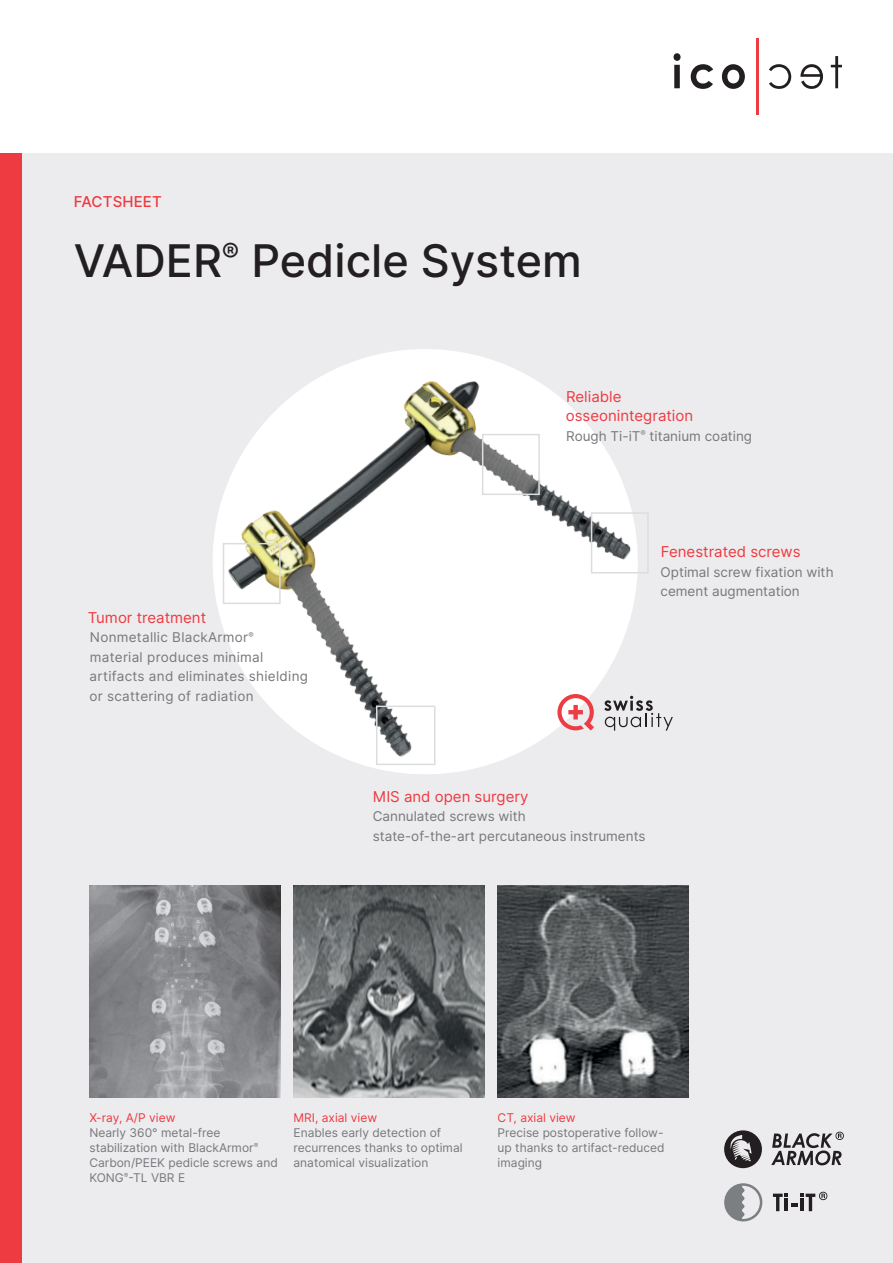
<style>
.page{position:relative;width:893px;height:1263px;background:#fff}
.page>*{position:absolute;margin:0;border:0;box-sizing:border-box;transform-origin:0 0}
.t1{font:500 45px "Inter";color:#231f20}
.t2{font:15px/19.5px "Inter";color:#ee3a41}
.t3{font:500 15px "Inter";letter-spacing:.01em;color:#ee3a41}
.t4{font:13.5px/19.5px "Inter";color:#76787b}
.t5{font:13.5px/19.5px "Inter";letter-spacing:.02em;color:#76787b}
.t6{font:12px/15px "Inter";color:#76787b}
.t7{font:12px "Inter";color:#ee3a41}
</style>
<div class="page">
<div style="left:17px;top:153px;width:876px;height:1110px;background:#ececee"></div>
<div style="left:0;top:153px;width:21px;height:1110px;background:#ee3a41"></div>
<svg style="left:724px;top:1183px;width:38px;height:38px"></svg>
<svg style="left:773px;top:1192px;width:54px;height:19px"></svg>
<svg style="left:771px;top:1132px;width:73px;height:33px"></svg>
<svg style="left:724px;top:1130px;width:38px;height:38px"></svg>
<svg style="left:691px;top:64px;width:22px;height:25px"></svg>
<svg style="left:722px;top:64px;width:23px;height:25px"></svg>
<svg style="left:831px;top:56px;width:11px;height:32px"></svg>
<svg style="left:800px;top:64px;width:23px;height:25px"></svg>
<svg style="left:769px;top:64px;width:22px;height:25px"></svg>
<hr style="left:756px;top:38px;width:3px;height:77px;background:#ee3a41">
<svg style="left:673px;top:53px;width:8px;height:35px"></svg>
<img style="left:293px;top:885px;width:192px;height:213px">
<img style="left:498px;top:885px;width:190px;height:213px">
<img style="left:213px;top:350px;width:460px;height:424px">
<div style="left:482px;top:434px;width:58px;height:61px;border:2px solid #dcdddf"></div>
<div style="left:591px;top:512px;width:58px;height:61px;border:2px solid #dcdddf"></div>
<div style="left:223px;top:543px;width:58px;height:61px;border:2px solid #dcdddf"></div>
<div style="left:376px;top:706px;width:59px;height:59px;border:2px solid #dcdddf"></div>
<img style="left:89px;top:885px;width:192px;height:213px">
<p class="t3" style="left:74px;top:190px;width:90px">FACTSHEET</p>
<h1 class="t1" style="left:74px;top:227px;width:510px">VADER<sup>®</sup> Pedicle System</h1>
<p class="t2" style="left:566px;top:386px;width:129px">Reliable osseonintegration</p>
<p class="t4" style="left:566px;top:426px;width:188px">Rough Ti-iT<sup>®</sup> titanium coating</p>
<p class="t2" style="left:88px;top:607px;width:120px">Tumor treatment</p>
<p class="t5" style="left:89px;top:627px;width:220px">Nonmetallic BlackArmor<sup>® </sup>material produces minimal artifacts and eliminates shielding or scattering of radiation</p>
<p class="t2" style="left:661px;top:542px;width:141px">Fenestrated screws</p>
<p class="t4" style="left:660px;top:562px;width:175px">Optimal screw fixation with cement augmentation</p>
<p class="t2" style="left:373px;top:786px;width:157px">MIS and open surgery</p>
<p class="t4" style="left:373px;top:806px;width:274px">Cannulated screws with<br>state-of-the-art percutaneous instruments</p>
<p class="t7" style="left:89px;top:1108px;width:88px">X-ray, A/P view</p>
<p class="t6" style="left:89px;top:1124px;width:190px">Nearly 360° metal-free stabilization with BlackArmor<sup>®<br></sup>Carbon/PEEK pedicle screws and<br>KONG<sup>®</sup>-TL VBR E</p>
<p class="t7" style="left:293px;top:1108px;width:85px">MRI, axial view</p>
<p class="t6" style="left:293px;top:1124px;width:171px">Enables early detection of recurrences thanks to optimal anatomical visualization</p>
<p class="t7" style="left:498px;top:1108px;width:80px">CT, axial view</p>
<p class="t6" style="left:498px;top:1124px;width:168px;text-align:justify">Precise postoperative follow&shy;up thanks to artifact-reduced imaging</p>
</div>
